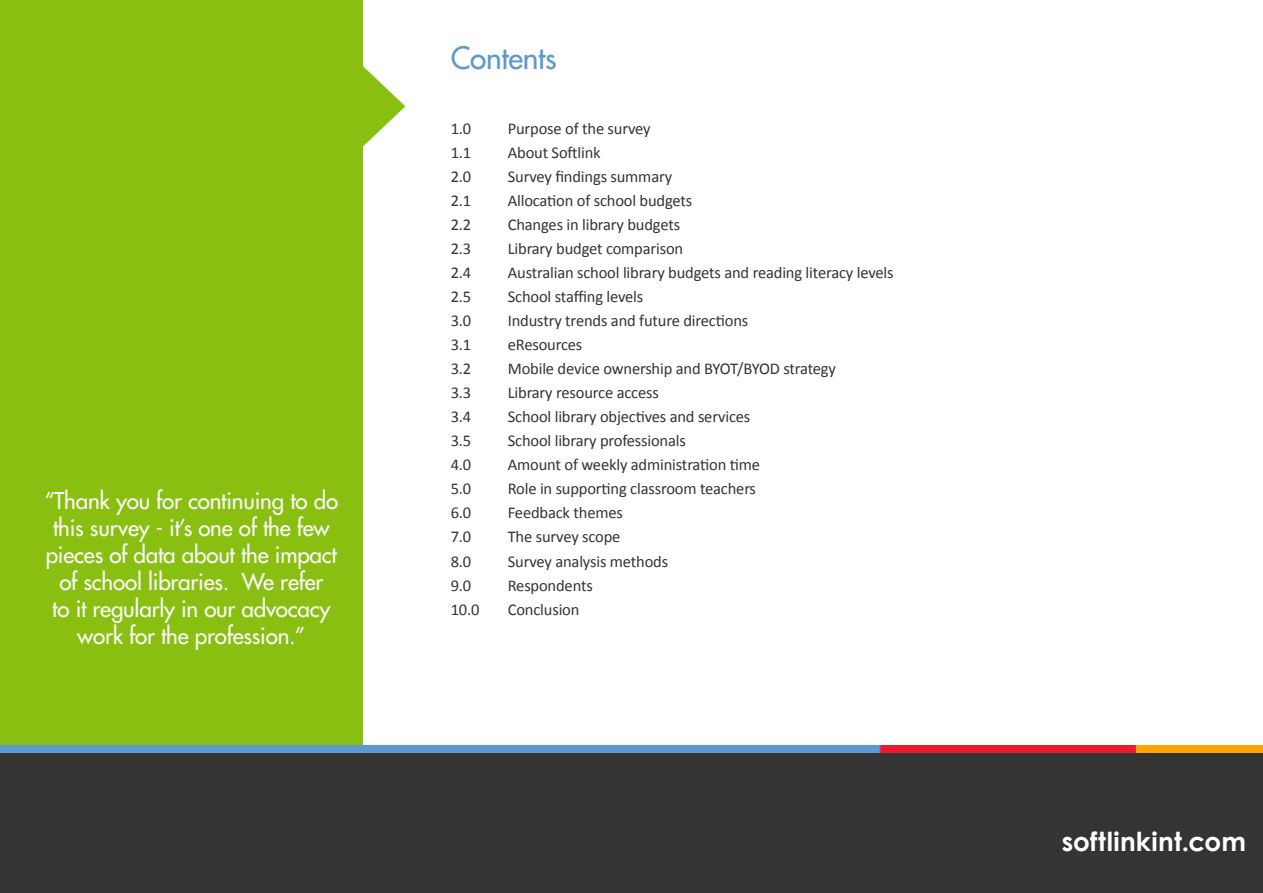
<style>
.page{position:relative;width:1263px;height:893px;background:#fff}
.page>*{position:absolute;margin:0;border:0;box-sizing:border-box;transform-origin:0 0}
.Disclaimer{font:30px "Futura";letter-spacing:-.01em;color:#5f99cb}
.Red_bullet_diagram_t{font:700 26.25px "Century Gothic";letter-spacing:.01em;color:#fff}
.Disclaimer-2{font:22.5px/27px "Futura";letter-spacing:-.01em;color:#fbfbfb;text-align:center}
.t1{font:16.5px "Calibri";letter-spacing:-.01em;color:#343433}
</style>
<div class="page">
<div style="left:0;top:0;width:362px;height:752px;background:#89bf11"></div>
<svg style="left:362px;top:61px;width:43px;height:91px"></svg>
<div style="left:0;top:752px;width:1263px;height:141px;background:#343433"></div>
<img style="left:0;top:745px;width:1263px;height:7px">
<p class="Disclaimer-2" style="left:45px;top:487px;width:295px">“Thank you for continuing to do this survey - it’s one of the few pieces of data about the impact of school libraries. We refer<br>to it regularly in our advocacy work for the profession.”</p>
<p class="Disclaimer" style="left:451px;top:39px;width:107px">Contents</p>
<p class="t1" style="left:451px;top:117px;width:22px">1.0</p>
<p class="t1" style="left:451px;top:141px;width:22px">1.1</p>
<p class="t1" style="left:451px;top:165px;width:22px">2.0</p>
<p class="t1" style="left:451px;top:189px;width:22px">2.1</p>
<p class="t1" style="left:451px;top:213px;width:22px">2.2</p>
<p class="t1" style="left:451px;top:237px;width:22px">2.3</p>
<p class="t1" style="left:451px;top:261px;width:22px">2.4</p>
<p class="t1" style="left:451px;top:285px;width:22px">2.5</p>
<p class="t1" style="left:451px;top:309px;width:22px">3.0</p>
<p class="t1" style="left:451px;top:333px;width:22px">3.1</p>
<p class="t1" style="left:451px;top:357px;width:22px">3.2</p>
<p class="t1" style="left:451px;top:381px;width:22px">3.3</p>
<p class="t1" style="left:451px;top:405px;width:22px">3.4</p>
<p class="t1" style="left:451px;top:429px;width:22px">3.5</p>
<p class="t1" style="left:451px;top:453px;width:22px">4.0</p>
<p class="t1" style="left:451px;top:477px;width:22px">5.0</p>
<p class="t1" style="left:451px;top:501px;width:22px">6.0</p>
<p class="t1" style="left:451px;top:526px;width:22px">7.0</p>
<p class="t1" style="left:451px;top:550px;width:22px">8.0</p>
<p class="t1" style="left:451px;top:574px;width:22px">9.0</p>
<p class="t1" style="left:451px;top:598px;width:30px">10.0</p>
<p class="t1" style="left:508px;top:117px;width:144px">Purpose of the survey</p>
<p class="t1" style="left:508px;top:141px;width:95px">About Softlink</p>
<p class="t1" style="left:508px;top:165px;width:166px">Survey findings summary</p>
<p class="t1" style="left:508px;top:189px;width:186px">Allocation of school budgets</p>
<p class="t1" style="left:508px;top:213px;width:174px">Changes in library budgets</p>
<p class="t1" style="left:508px;top:237px;width:177px">Library budget comparison</p>
<p class="t1" style="left:508px;top:261px;width:387px">Australian school library budgets and reading literacy levels</p>
<p class="t1" style="left:508px;top:285px;width:137px">School staffing levels</p>
<p class="t1" style="left:508px;top:309px;width:242px">Industry trends and future directions</p>
<p class="t1" style="left:508px;top:333px;width:76px">eResources</p>
<p class="t1" style="left:508px;top:357px;width:330px">Mobile device ownership and BYOT/BYOD strategy</p>
<p class="t1" style="left:508px;top:381px;width:153px">Library resource access</p>
<p class="t1" style="left:508px;top:405px;width:244px">School library objectives and services</p>
<p class="t1" style="left:508px;top:429px;width:180px">School library professionals</p>
<p class="t1" style="left:508px;top:453px;width:254px">Amount of weekly administration time</p>
<p class="t1" style="left:508px;top:477px;width:250px">Role in supporting classroom teachers</p>
<p class="t1" style="left:508px;top:501px;width:117px">Feedback themes</p>
<p class="t1" style="left:508px;top:526px;width:114px">The survey scope</p>
<p class="t1" style="left:508px;top:550px;width:162px">Survey analysis methods</p>
<p class="t1" style="left:508px;top:574px;width:87px">Respondents</p>
<p class="t1" style="left:508px;top:598px;width:73px">Conclusion</p>
<p class="Red_bullet_diagram_t" style="left:1062px;top:822px;width:186px">softlinkint.com</p>
</div>
